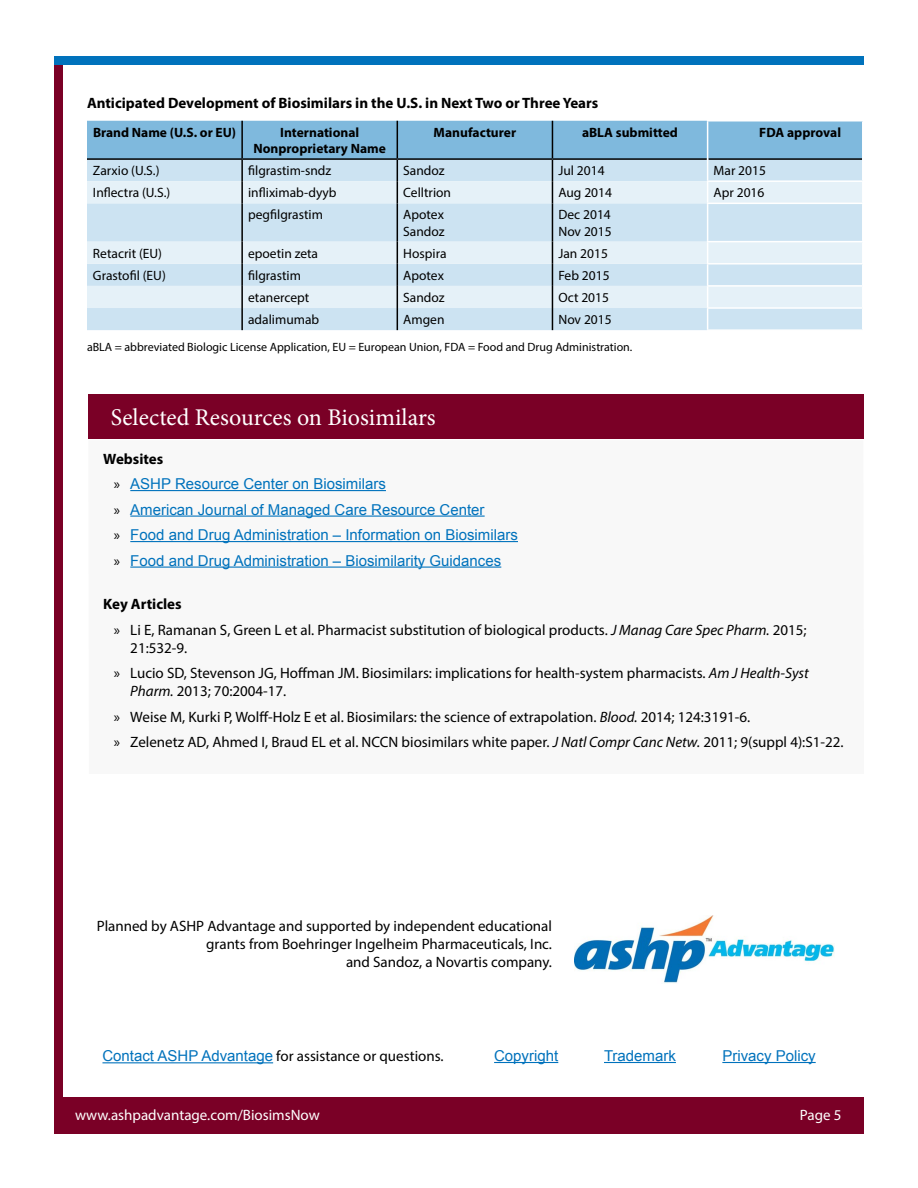
<style>
.page{position:relative;width:918px;height:1188px;background:#fff}
.page>*{position:absolute;margin:0;border:0;box-sizing:border-box;transform-origin:0 0}
.t1{font:24px "Minion Pro";color:#fff}
.t2{font:15px/25.5px "Myriad Pro";color:#000}
.t3{font:15px/25.5px "Arial";color:#0072bc}
.t4{font:700 15px "Myriad Pro";color:#000}
.t5{font:15px "Myriad Pro";color:#fff}
.t6{font:13.5px/16.2px "Myriad Pro";color:#000}
.t7{font:700 13.5px/16.2px "Myriad Pro";color:#000;text-align:center}
.t8{font:12px "Myriad Pro";color:#000}
.s1{font-family:"Myriad Pro";color:#000}
.s2{font-weight:700}
.s3{font-style:italic}
.s4{font-family:"Arial";color:#0072bc}
</style>
<div class="page">
<div style="left:54px;top:56px;width:810px;height:9px;background:#0072bc"></div>
<img style="left:574px;top:915px;width:261px;height:68px">
<hr style="left:102px;top:1062px;width:171px;height:1px;background:#0072bc">
<hr style="left:494px;top:1062px;width:64px;height:1px;background:#0072bc">
<hr style="left:604px;top:1062px;width:72px;height:1px;background:#0072bc">
<hr style="left:722px;top:1062px;width:94px;height:1px;background:#0072bc">
<div style="left:54px;top:1097px;width:810px;height:37px;background:#7a0026"></div>
<div style="left:54px;top:65px;width:9px;height:1032px;background:#7a0026"></div>
<div style="left:88px;top:394px;width:776px;height:46px;background:#7a0026"></div>
<svg style="left:130px;top:491px;width:388px;height:77px"></svg>
<hr style="left:130px;top:490px;width:256px;height:1px;background:#0072bc">
<hr style="left:130px;top:516px;width:355px;height:1px;background:#0072bc">
<hr style="left:130px;top:541px;width:388px;height:1px;background:#0072bc">
<hr style="left:130px;top:567px;width:371px;height:1px;background:#0072bc">
<div style="left:87px;top:308px;width:775px;height:22px;background:#cce3f2"></div>
<div style="left:243px;top:308px;width:464px;height:22px;background:#cce3f2"></div>
<svg style="left:87px;top:203px;width:775px;height:105px;background:#d7e9f4"></svg>
<svg style="left:243px;top:203px;width:464px;height:105px;background:#d6e9f4"></svg>
<hr style="left:241px;top:203px;width:2px;height:39px;background:#000">
<hr style="left:397px;top:203px;width:1px;height:39px;background:#000">
<hr style="left:552px;top:203px;width:1px;height:39px;background:#000">
<hr style="left:241px;top:242px;width:2px;height:22px;background:#000">
<hr style="left:241px;top:264px;width:2px;height:22px;background:#000">
<hr style="left:241px;top:286px;width:2px;height:22px;background:#000">
<hr style="left:241px;top:308px;width:2px;height:22px;background:#000">
<svg style="left:397px;top:242px;width:1px;height:88px"></svg>
<svg style="left:552px;top:242px;width:1px;height:88px"></svg>
<svg style="left:87px;top:121px;width:776px;height:82px;background:#abcee4"></svg>
<hr style="left:862px;top:182px;width:2px;height:21px;background:#fff">
<hr style="left:707px;top:203px;width:157px;height:1px;background:#fff">
<hr style="left:707px;top:204px;width:1px;height:37px;background:#fff">
<hr style="left:707px;top:241px;width:157px;height:1px;background:#fff">
<hr style="left:707px;top:263px;width:157px;height:2px;background:#fff">
<hr style="left:707px;top:285px;width:157px;height:2px;background:#fff">
<hr style="left:707px;top:307px;width:157px;height:2px;background:#fff">
<svg style="left:707px;top:242px;width:1px;height:87px"></svg>
<hr style="left:707px;top:329px;width:157px;height:2px;background:#fff">
<p class="t4" style="left:87px;top:93px;width:513px">Anticipated Development of Biosimilars in the U.S. in Next Two or Three Years</p>
<p class="t7" style="left:93px;top:124px;width:145px">Brand Name (U.S. or EU)</p>
<p class="t7" style="left:254px;top:124px;width:134px">International<br>Nonproprietary Name</p>
<p class="t7" style="left:434px;top:124px;width:84px">Manufacturer</p>
<p class="t7" style="left:582px;top:124px;width:97px">aBLA submitted</p>
<p class="t7" style="left:759px;top:124px;width:83px">FDA approval</p>
<p class="t6" style="left:93px;top:162px;width:68px">Zarxio (U.S.)</p>
<p class="t6" style="left:248px;top:162px;width:85px">filgrastim-sndz</p>
<p class="t6" style="left:403px;top:162px;width:43px">Sandoz</p>
<p class="t6" style="left:558px;top:162px;width:48px">Jul 2014</p>
<p class="t6" style="left:714px;top:162px;width:54px">Mar 2015</p>
<p class="t6" style="left:93px;top:184px;width:79px">Inflectra (U.S.)</p>
<p class="t6" style="left:248px;top:184px;width:90px">infliximab-dyyb</p>
<p class="t6" style="left:403px;top:184px;width:49px">Celltrion</p>
<p class="t6" style="left:558px;top:184px;width:55px">Aug 2014</p>
<p class="t6" style="left:714px;top:184px;width:52px">Apr 2016</p>
<p class="t6" style="left:248px;top:207px;width:76px">pegfilgrastim</p>
<p class="t6" style="left:403px;top:207px;width:43px">Apotex<br>Sandoz</p>
<p class="t6" style="left:558px;top:207px;width:55px">Dec 2014<br>Nov 2015</p>
<p class="t6" style="left:93px;top:245px;width:71px">Retacrit (EU)</p>
<p class="t6" style="left:248px;top:245px;width:72px">epoetin zeta</p>
<p class="t6" style="left:403px;top:245px;width:45px">Hospira</p>
<p class="t6" style="left:558px;top:245px;width:51px">Jan 2015</p>
<p class="t6" style="left:93px;top:267px;width:74px">Grastofil (EU)</p>
<p class="t6" style="left:248px;top:267px;width:54px">filgrastim</p>
<p class="t6" style="left:403px;top:267px;width:42px">Apotex</p>
<p class="t6" style="left:558px;top:267px;width:53px">Feb 2015</p>
<p class="t6" style="left:248px;top:289px;width:63px">etanercept</p>
<p class="t6" style="left:403px;top:289px;width:43px">Sandoz</p>
<p class="t6" style="left:558px;top:289px;width:52px">Oct 2015</p>
<p class="t6" style="left:248px;top:311px;width:73px">adalimumab</p>
<p class="t6" style="left:403px;top:311px;width:43px">Amgen</p>
<p class="t6" style="left:558px;top:311px;width:55px">Nov 2015</p>
<p class="t8" style="left:87px;top:340px;width:547px">aBLA = abbreviated Biologic License Application, EU = European Union, FDA = Food and Drug Administration.</p>
<h1 class="t1" style="left:111px;top:401px;width:326px">Selected Resources on Biosimilars</h1>
<p class="t4" style="left:103px;top:449px;width:62px">Websites</p>
<p class="t3" style="left:114px;top:471px;width:406px"><span class="s1">»</span> ASHP Resource Center on Biosimilars<br><span class="s1">»</span> American Journal of Managed Care Resource Center<br><span class="s1">»</span> Food and Drug Administration – Information on Biosimilars <span class="s1">»</span> Food and Drug Administration – Biosimilarity Guidances</p>
<p class="t2" style="left:114px;top:591px;width:694px;text-indent:-10px"><span class="s2">Key Articles<br></span>» Li E, Ramanan S, Green L et al. Pharmacist substitution of biological products. <span class="s3">J Manag Care Spec Pharm.</span> 2015;</p>
<p class="t2" style="left:114px;top:634px;width:697px;text-indent:17px">21:532-9.<br>» Lucio SD, Stevenson JG, Hoffman JM. Biosimilars: implications for health-system pharmacists. <span class="s3">Am J Health-Syst</span></p>
<p class="t2" style="left:114px;top:678px;width:731px;text-indent:17px"><span class="s3">Pharm.</span> 2013; 70:2004-17.<br>» Weise M, Kurki P, Wolff-Holz E et al. Biosimilars: the science of extrapolation. <span class="s3">Blood.</span> 2014; 124:3191-6.<br>» Zelenetz AD, Ahmed I, Braud EL et al. NCCN biosimilars white paper. <span class="s3">J Natl Compr Canc Netw.</span> 2011; 9(suppl 4):S1-22.</p>
<p class="t2" style="left:97px;top:916px;width:457px;line-height:18px;text-align:right">Planned by ASHP Advantage and supported by independent educational grants from Boehringer Ingelheim Pharmaceuticals, Inc.<br>and Sandoz, a Novartis company.</p>
<p class="t2" style="left:102px;top:1043px;width:343px"><span class="s4">Contact ASHP Advantage</span> for assistance or questions.</p>
<p class="t3" style="left:494px;top:1043px;width:66px">Copyright</p>
<p class="t3" style="left:604px;top:1043px;width:73px">Trademark</p>
<p class="t3" style="left:722px;top:1043px;width:95px">Privacy Policy</p>
<p class="t5" style="left:75px;top:1106px;width:246px">www.ashpadvantage.com/BiosimsNow</p>
<p class="t5" style="left:800px;top:1106px;width:43px">Page 5</p>
</div>
